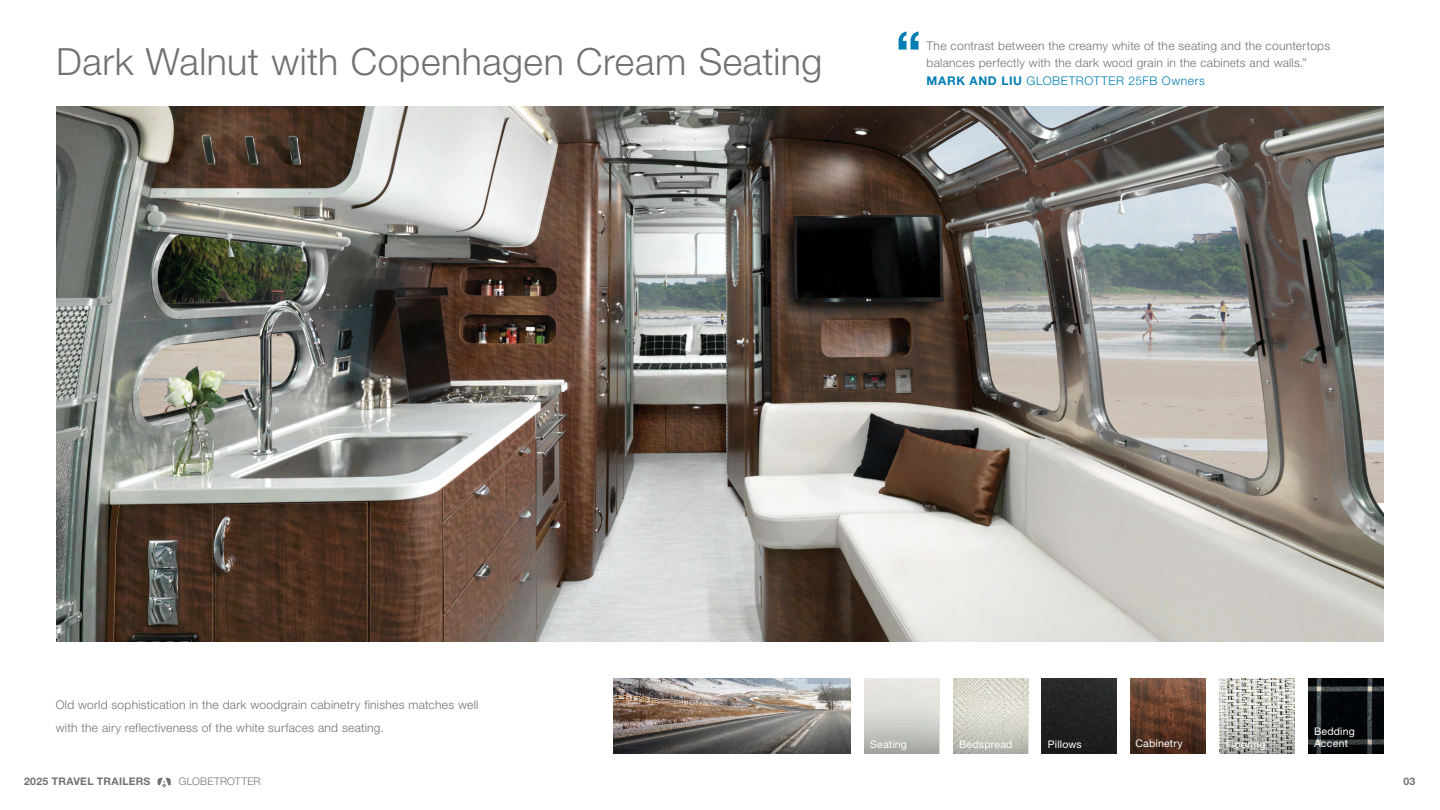
<style>
.page{position:relative;width:1440px;height:810px;background:#fff}
.page>*{position:absolute;margin:0;border:0;box-sizing:border-box;transform-origin:0 0}
.t1{font:700 56.25px "Helvetica Neue LT Std";color:#007db4}
.t2{font:300 37.5px "Helvetica Neue LT Std";letter-spacing:.01em;color:#727272}
.t3{font:300 12px/17.2px "Helvetica Neue LT Std";letter-spacing:.02em;color:#727272}
.t4{font:300 12px "Helvetica Neue LT Std";letter-spacing:.05em;color:#007db4}
.t5{font:10.5px/12.6px "Helvetica Neue LT Std";letter-spacing:.02em;color:#fff}
.t6{font:700 10.5px "Helvetica Neue LT Std";letter-spacing:.03em;color:#727272}
.t7{font:300 10.5px "Helvetica Neue LT Std";letter-spacing:.02em;color:#727272}
.s1{font-weight:700}
</style>
<div class="page">
<img style="left:56px;top:106px;width:1328px;height:535px">
<img style="left:953px;top:679px;width:75px;height:25px">
<svg style="left:953px;top:704px;width:75px;height:50px;background:#cbcbc2"></svg>
<img style="left:864px;top:679px;width:75px;height:25px">
<div style="left:864px;top:704px;width:75px;height:50px;background:linear-gradient(to bottom,#e7e8e2,#a6a8a2)"></div>
<img style="left:1042px;top:679px;width:75px;height:7px">
<div style="left:1042px;top:686px;width:75px;height:68px;background:#1f2221"></div>
<img style="left:1131px;top:679px;width:75px;height:32px">
<svg style="left:1131px;top:711px;width:75px;height:43px;background:#533121"></svg>
<img style="left:1220px;top:679px;width:75px;height:25px">
<svg style="left:1220px;top:704px;width:75px;height:50px;background:#afb0aa"></svg>
<img style="left:1309px;top:679px;width:75px;height:25px">
<svg style="left:1309px;top:704px;width:75px;height:50px;background:#101416"></svg>
<img style="left:614px;top:679px;width:236px;height:75px">
<svg style="left:158px;top:778px;width:14px;height:9px"></svg>
<h2 class="t2" style="left:56px;top:39px;width:768px">Dark Walnut with Copenhagen Cream Seating</h2>
<h1 class="t1" style="left:896px;top:17px;width:28px">“</h1>
<p class="t3" style="left:927px;top:37px;width:405px">The contrast between the creamy white of the seating and the countertops balances perfectly with the dark wood grain in the cabinets and walls.”</p>
<p class="t4" style="left:927px;top:73px;width:280px"><span class="s1">MARK AND LIU</span> GLOBETROTTER 25FB Owners</p>
<p class="t3" style="left:56px;top:693px;width:424px;line-height:22.5px">Old world sophistication in the dark woodgrain cabinetry finishes matches well with the airy reflectiveness of the white surfaces and seating.</p>
<p class="t6" style="left:24px;top:775px;width:128px">2025 TRAVEL TRAILERS</p>
<p class="t7" style="left:179px;top:775px;width:83px">GLOBETROTTER</p>
<p class="t5" style="left:870px;top:737px;width:38px">Seating</p>
<p class="t5" style="left:959px;top:737px;width:55px">Bedspread</p>
<p class="t5" style="left:1048px;top:737px;width:35px">Pillows</p>
<p class="t5" style="left:1136px;top:737px;width:49px">Cabinetry</p>
<p class="t5" style="left:1226px;top:737px;width:41px">Flooring</p>
<p class="t5" style="left:1314px;top:724px;width:42px">Bedding<br>Accent</p>
<p class="t6" style="left:1403px;top:775px;width:14px">03</p>
</div>
